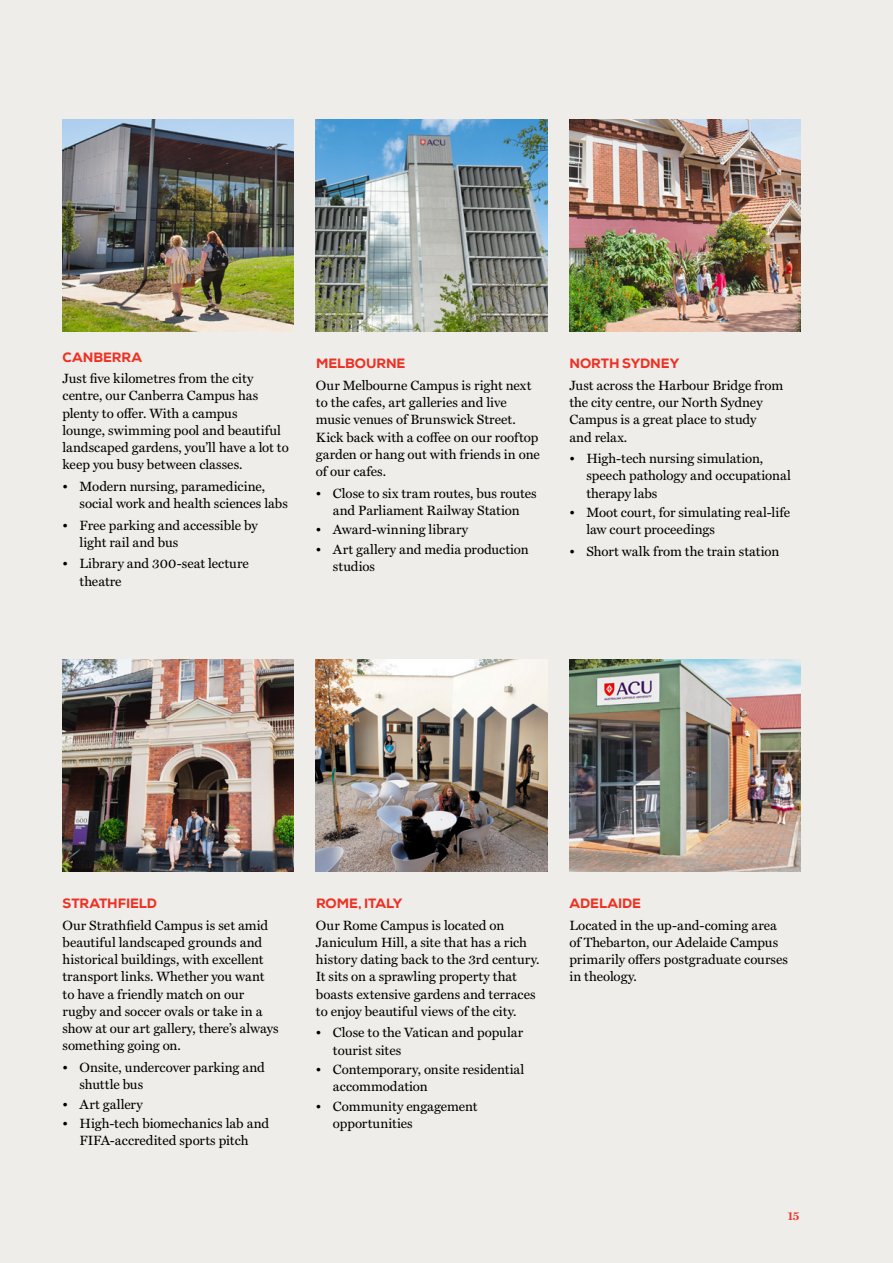
<style>
.page{position:relative;width:893px;height:1263px;background:#efedea}
.page>*{position:absolute;margin:0;border:0;box-sizing:border-box;transform-origin:0 0}
._7_Body_bold{font:13.5px/17.2px "Miller Text";color:#000}
._14_Subheading_-_L1{font:800 13.5px "Nexa";letter-spacing:-.005em;color:#ee3124}
.t1{font:700 11.25px "Miller Text";color:#ee3124}
</style>
<div class="page">
<img style="left:316px;top:119px;width:231px;height:213px">
<img style="left:569px;top:119px;width:232px;height:213px">
<img style="left:569px;top:659px;width:232px;height:213px">
<img style="left:63px;top:659px;width:231px;height:213px">
<img style="left:316px;top:659px;width:231px;height:213px">
<img style="left:63px;top:119px;width:231px;height:213px">
<p class="_14_Subheading_-_L1" style="left:63px;top:348px;width:81px">CANBERRA</p>
<p class="_7_Body_bold" style="left:63px;top:369px;width:228px">Just five kilometres from the city centre, our Canberra Campus has plenty to offer. With a campus<br>lounge, swimming pool and beautiful landscaped gardens, you’ll have a lot to keep you busy between classes.</p>
<p class="_7_Body_bold" style="left:80px;top:477px;width:210px;text-indent:-17px">• Modern nursing, paramedicine, social work and health sciences labs</p>
<p class="_7_Body_bold" style="left:80px;top:515px;width:180px;text-indent:-17px">• Free parking and accessible by light rail and bus</p>
<p class="_7_Body_bold" style="left:80px;top:554px;width:171px;text-indent:-17px">• Library and 300-seat lecture theatre</p>
<p class="_14_Subheading_-_L1" style="left:316px;top:355px;width:91px">MELBOURNE</p>
<p class="_7_Body_bold" style="left:316px;top:376px;width:225px">Our Melbourne Campus is right next to the cafes, art galleries and live music venues of Brunswick Street.<br>Kick back with a coffee on our rooftop garden or hang out with friends in one of our cafes.</p>
<p class="_7_Body_bold" style="left:316px;top:483px;width:222px;text-align:center">• Close to six tram routes, bus routes and Parliament Railway Station</p>
<p class="_7_Body_bold" style="left:316px;top:520px;width:154px">• Award-winning library</p>
<p class="_7_Body_bold" style="left:333px;top:539px;width:197px;text-indent:-17px">• Art gallery and media production studios</p>
<p class="_14_Subheading_-_L1" style="left:569px;top:355px;width:111px">NORTH SYDNEY</p>
<p class="_7_Body_bold" style="left:569px;top:376px;width:215px">Just across the Harbour Bridge from the city centre, our North Sydney<br>Campus is a great place to study<br>and relax.</p>
<p class="_7_Body_bold" style="left:586px;top:449px;width:206px;text-indent:-17px">• High-tech nursing simulation, speech pathology and occupational therapy labs</p>
<p class="_7_Body_bold" style="left:586px;top:503px;width:205px;text-indent:-17px">• Moot court, for simulating real-life law court proceedings</p>
<p class="_7_Body_bold" style="left:569px;top:542px;width:211px">• Short walk from the train station</p>
<p class="_14_Subheading_-_L1" style="left:63px;top:895px;width:96px">STRATHFIELD</p>
<p class="_7_Body_bold" style="left:63px;top:915px;width:218px">Our Strathfield Campus is set amid beautiful landscaped grounds and historical buildings, with excellent transport links. Whether you want to have a friendly match on our rugby and soccer ovals or take in a show at our art gallery, there’s always something going on.</p>
<p class="_7_Body_bold" style="left:80px;top:1058px;width:187px;text-indent:-17px">• Onsite, undercover parking and shuttle bus</p>
<p class="_7_Body_bold" style="left:63px;top:1094px;width:82px">• Art gallery</p>
<p class="_7_Body_bold" style="left:63px;top:1114px;width:208px;text-align:center">• High-tech biomechanics lab and<br>FIFA-accredited sports pitch</p>
<p class="_14_Subheading_-_L1" style="left:316px;top:895px;width:88px">ROME, ITALY</p>
<p class="_7_Body_bold" style="left:316px;top:915px;width:225px">Our Rome Campus is located on Janiculum Hill, a site that has a rich history dating back to the 3rd century.<br>It sits on a sprawling property that boasts extensive gardens and terraces to enjoy beautiful views of the city.</p>
<p class="_7_Body_bold" style="left:333px;top:1023px;width:192px;text-indent:-17px">• Close to the Vatican and popular tourist sites</p>
<p class="_7_Body_bold" style="left:333px;top:1060px;width:193px;text-indent:-17px">• Contemporary, onsite residential accommodation</p>
<p class="_7_Body_bold" style="left:333px;top:1096px;width:146px;text-indent:-17px">• Community engagement opportunities</p>
<p class="_14_Subheading_-_L1" style="left:569px;top:895px;width:73px">ADELAIDE</p>
<p class="_7_Body_bold" style="left:569px;top:915px;width:220px">Located in the up-and-coming area of Thebarton, our Adelaide Campus primarily offers postgraduate courses in theology.</p>
<p class="t1" style="left:788px;top:1207px;width:13px">15</p>
</div>
